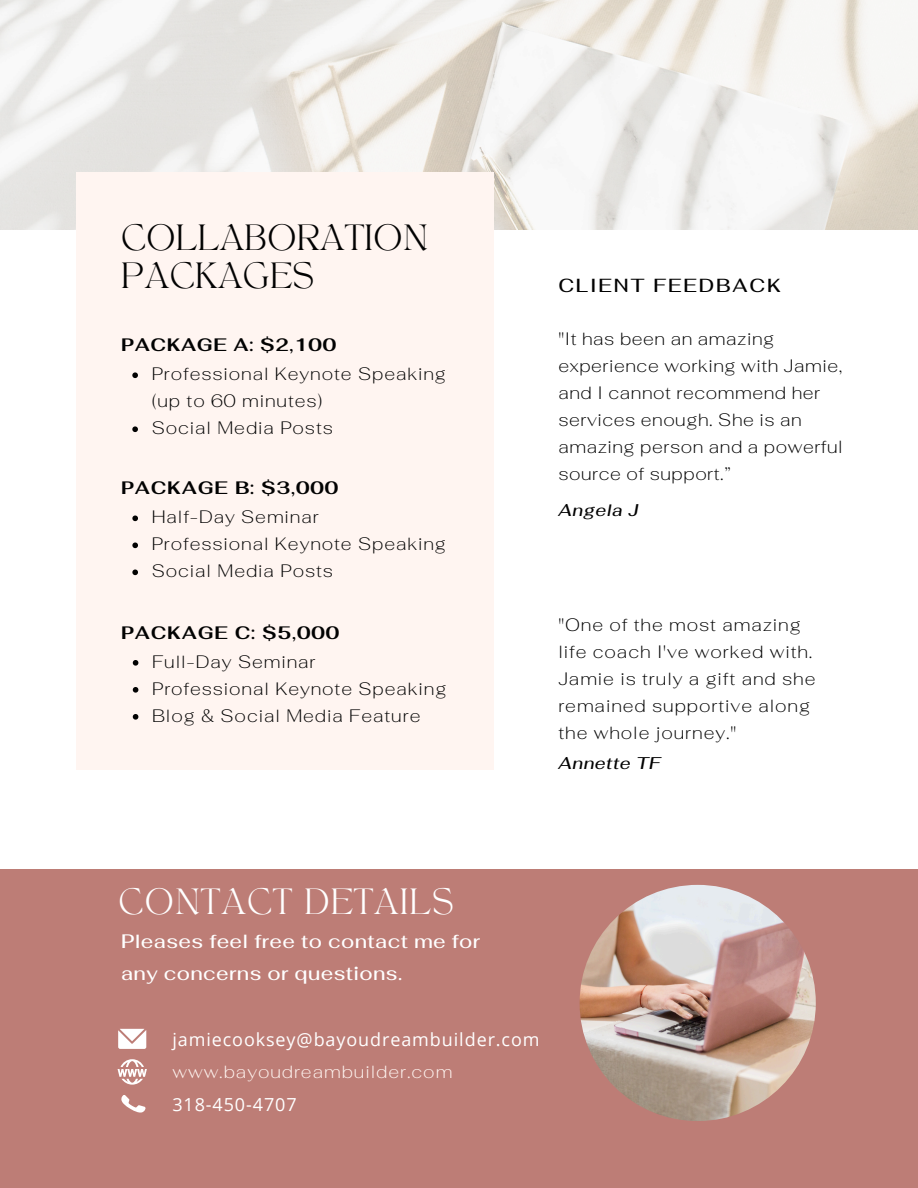
<style>
.page{position:relative;width:918px;height:1188px;background:#fff}
.page>*{position:absolute;margin:0;border:0;box-sizing:border-box;transform-origin:0 0}
.t1{font:25.5px/38.2px "TANAEGEAN";letter-spacing:.02em;color:#020202}
.t2{font:25.5px "TANAEGEAN";letter-spacing:.05em;color:#fff}
.t3{font:500 19.5px/31.5px "Fahkwang";letter-spacing:.02em;color:#fff}
.t4{font:500 18.9px "Fahkwang";letter-spacing:.1em;color:#020202}
.t5{font:200 18px/27px "Fahkwang";letter-spacing:.05em;color:#020202}
.t6{font:200 18px/27px "Fahkwang";letter-spacing:.03em;color:#020202}
.t7{font:18px "Open Sans";letter-spacing:.05em;color:#fff}
.t8{font:700 18px "Fahkwang";letter-spacing:.05em;color:#020202}
.t9{font:200 18px "Fahkwang";letter-spacing:.05em;color:#fff5f1}
.t10{font:italic 500 16.95px "Fahkwang";letter-spacing:.03em;color:#020202}
</style>
<div class="page">
<img style="left:0;top:0;width:918px;height:230px">
<div style="left:76px;top:172px;width:418px;height:598px;background:#fff5f1"></div>
<div style="left:0;top:870px;width:918px;height:318px;background:#bd7d76"></div>
<img style="left:580px;top:885px;width:236px;height:236px;border-radius:50%">
<svg style="left:118px;top:1029px;width:28px;height:20px"></svg>
<svg style="left:118px;top:1059px;width:29px;height:54px"></svg>
<svg style="left:132px;top:372px;width:6px;height:6px"></svg>
<svg style="left:132px;top:426px;width:6px;height:6px"></svg>
<svg style="left:132px;top:516px;width:6px;height:5px"></svg>
<svg style="left:132px;top:543px;width:6px;height:5px"></svg>
<svg style="left:132px;top:570px;width:6px;height:5px"></svg>
<svg style="left:133px;top:660px;width:5px;height:6px"></svg>
<svg style="left:133px;top:687px;width:5px;height:6px"></svg>
<svg style="left:133px;top:714px;width:5px;height:6px"></svg>
<h2 class="t1" style="left:121px;top:222px;width:308px">COLLABORATION<br>PACKAGES</h2>
<p class="t8" style="left:121px;top:333px;width:217px">PACKAGE A: $2,100</p>
<p class="t5" style="left:152px;top:360px;width:296px">Professional Keynote Speaking (up to 60 minutes)</p>
<p class="t5" style="left:152px;top:414px;width:183px">Social Media Posts</p>
<h2 class="t8" style="left:121px;top:476px;width:219px">PACKAGE B: $3,000</h2>
<h4 class="t5" style="left:152px;top:503px;width:169px">Half-Day Seminar</h4>
<p class="t5" style="left:152px;top:530px;width:296px">Professional Keynote Speaking</p>
<h4 class="t5" style="left:152px;top:557px;width:183px">Social Media Posts</h4>
<p class="t8" style="left:121px;top:620px;width:220px">PACKAGE C: $5,000</p>
<h1 class="t5" style="left:152px;top:648px;width:165px">Full-Day Seminar</h1>
<h3 class="t5" style="left:152px;top:675px;width:296px">Professional Keynote Speaking</h3>
<p class="t5" style="left:152px;top:702px;width:270px">Blog &amp; Social Media Feature</p>
<p class="t4" style="left:558px;top:273px;width:224px">CLIENT FEEDBACK</p>
<p class="t6" style="left:558px;top:325px;width:286px">"It has been an amazing experience working with Jamie, and I cannot recommend her services enough. She is an amazing person and a powerful source of support.”</p>
<p class="t10" style="left:558px;top:499px;width:82px">Angela J</p>
<p class="t5" style="left:558px;top:611px;width:259px">"One of the most amazing life coach I've worked with.<br>Jamie is truly a gift and she remained supportive along the whole journey."</p>
<h2 class="t10" style="left:558px;top:752px;width:104px">Annette TF</h2>
<p class="t2" style="left:119px;top:887px;width:337px">CONTACT DETAILS</p>
<p class="t3" style="left:121px;top:926px;width:361px">Pleases feel free to contact me for any concerns or questions.</p>
<p class="t7" style="left:172px;top:1026px;width:369px">jamiecooksey@bayoudreambuilder.com</p>
<h4 class="t9" style="left:173px;top:1059px;width:281px">www.bayoudreambuilder.com</h4>
<h2 class="t7" style="left:172px;top:1092px;width:126px">318-450-4707</h2>
</div>
